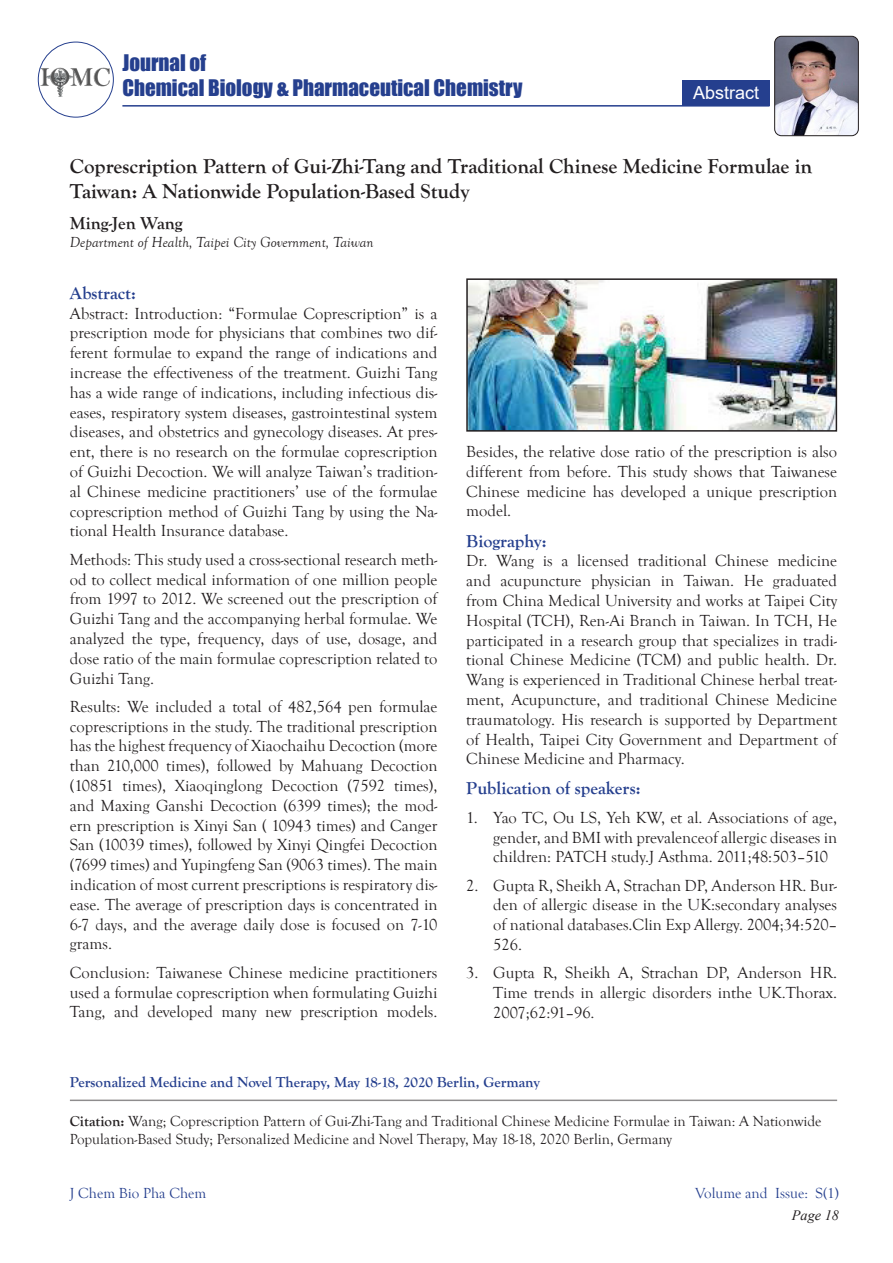
<style>
.page{position:relative;width:893px;height:1263px;background:#fff}
.page>*{position:absolute;margin:0;border:0;box-sizing:border-box;transform-origin:0 0}
.t1{font:700 21px/25.2px "Goudy Old Style T";color:#231f20}
.t2{font:21px/25.2px "Impact";color:#253f8e}
.t3{font:700 18px "Goudy Old Style T";color:#253f8e}
.t4{font:700 18px "Goudy Old Style T";color:#231f20}
.t5{font:18px "Arial";color:#fff}
.t6{font:16.5px/19.8px "Goudy Old Style T";color:#231f20;text-align:justify}
.t7{font:15px/18px "Goudy Old Style T";color:#231f20}
.t8{font:700 15px "Goudy Old Style T";color:#253f8e}
.t9{font:italic 15px "Goudy Old Style T";color:#231f20}
.t10{font:15px "Goudy Old Style T";color:#253f8e}
.t11{font:italic 14.25px "Times New Roman";color:#231f20}
.s1{font-weight:700}
</style>
<div class="page">
<img style="left:38px;top:65px;width:74px;height:32px">
<div style="left:38px;top:42px;width:76px;height:76px;border:1px solid #253f8e;border-radius:50%"></div>
<div style="left:682px;top:80px;width:88px;height:25px;background:#253f8e"></div>
<hr style="left:122px;top:105px;width:647px;height:2px;background:#253f8e">
<img style="left:775px;top:36px;width:83px;height:100px">
<div style="left:774px;top:36px;width:85px;height:100px;border:1px solid #231f20;border-radius:7px"></div>
<hr style="left:70px;top:1099px;width:767px;height:2px;background:#231f20">
<img style="left:469px;top:281px;width:365px;height:148px">
<div style="left:466px;top:278px;width:371px;height:154px;border:2px solid #231f20"></div>
<p class="t2" style="left:122px;top:49px;width:402px">Journal of<br>Chemical Biology &amp; Pharmaceutical Chemistry</p>
<p class="t5" style="left:693px;top:80px;width:68px">Abstract</p>
<p class="t1" style="left:70px;top:154px;width:744px">Coprescription Pattern of Gui-Zhi-Tang and Traditional Chinese Medicine Formulae in<br>Taiwan: A Nationwide Population-Based Study</p>
<p class="t4" style="left:70px;top:213px;width:114px">Ming-Jen Wang</p>
<p class="t9" style="left:70px;top:233px;width:305px">Department of Health, Taipei City Government, Taiwan</p>
<p class="t3" style="left:70px;top:283px;width:68px">Abstract:</p>
<p class="t6" style="left:70px;top:304px;width:369px">Abstract: Introduction: “Formulae Coprescription” is a prescription mode for physicians that combines two dif&shy;ferent formulae to expand the range of indications and increase the effectiveness of the treatment. Guizhi Tang has a wide range of indications, including infectious dis&shy;eases, respiratory system diseases, gastrointestinal system diseases, and obstetrics and gynecology diseases. At pres&shy;ent, there is no research on the formulae coprescription of Guizhi Decoction. We will analyze Taiwan’s tradition&shy;al Chinese medicine practitioners’ use of the formulae coprescription method of Guizhi Tang by using the Na&shy;tional Health Insurance database.</p>
<p class="t6" style="left:70px;top:550px;width:369px">Methods: This study used a cross-sectional research meth&shy;od to collect medical information of one million people from 1997 to 2012. We screened out the prescription of Guizhi Tang and the accompanying herbal formulae. We analyzed the type, frequency, days of use, dosage, and dose ratio of the main formulae coprescription related to Guizhi Tang.</p>
<p class="t6" style="left:70px;top:697px;width:369px">Results: We included a total of 482,564 pen formulae coprescriptions in the study. The traditional prescription has the highest frequency of Xiaochaihu Decoction (more than 210,000 times), followed by Mahuang Decoction (10851 times), Xiaoqinglong Decoction (7592 times), and Maxing Ganshi Decoction (6399 times); the mod&shy;ern prescription is Xinyi San ( 10943 times) and Canger San (10039 times), followed by Xinyi Qingfei Decoction (7699 times) and Yupingfeng San (9063 times). The main indication of most current prescriptions is respiratory dis&shy;ease. The average of prescription days is concentrated in 6-7 days, and the average daily dose is focused on 7-10 grams.</p>
<p class="t6" style="left:70px;top:963px;width:369px">Conclusion: Taiwanese Chinese medicine practitioners used a formulae coprescription when formulating Guizhi Tang, and developed many new prescription models.</p>
<p class="t6" style="left:466px;top:442px;width:372px">Besides, the relative dose ratio of the prescription is also different from before. This study shows that Taiwanese Chinese medicine has developed a unique prescription model.</p>
<p class="t3" style="left:466px;top:530px;width:82px">Biography:</p>
<p class="t6" style="left:466px;top:551px;width:372px">Dr. Wang is a licensed traditional Chinese medicine and acupuncture physician in Taiwan. He graduated from China Medical University and works at Taipei City Hospital (TCH), Ren-Ai Branch in Taiwan. In TCH, He participated in a research group that specializes in tradi&shy;tional Chinese Medicine (TCM) and public health. Dr.<br>Wang is experienced in Traditional Chinese herbal treat&shy;ment, Acupuncture, and traditional Chinese Medicine traumatology. His research is supported by Department of Health, Taipei City Government and Department of Chinese Medicine and Pharmacy.</p>
<p class="t3" style="left:466px;top:778px;width:176px">Publication of speakers:</p>
<p class="t6" style="left:493px;top:808px;width:345px;text-indent:-27px">1. Yao TC, Ou LS, Yeh KW, et al. Associations of age, gender, and BMI with prevalenceof allergic diseases in children: PATCH study.J Asthma. 2011;48:503–510</p>
<p class="t6" style="left:493px;top:876px;width:345px;text-indent:-27px">2. Gupta R, Sheikh A, Strachan DP, Anderson HR. Bur&shy;den of allergic disease in the UK:secondary analyses of national databases.Clin Exp Allergy. 2004;34:520– 526.</p>
<p class="t6" style="left:493px;top:963px;width:345px;text-indent:-27px">3. Gupta R, Sheikh A, Strachan DP, Anderson HR.<br>Time trends in allergic disorders inthe UK.Thorax.<br>2007;62:91–96.</p>
<p class="t8" style="left:70px;top:1074px;width:471px">Personalized Medicine and Novel Therapy, May 18-18, 2020 Berlin, Germany</p>
<p class="t7" style="left:70px;top:1112px;width:753px"><span class="s1">Citation:</span> Wang; Coprescription Pattern of Gui-Zhi-Tang and Traditional Chinese Medicine Formulae in Taiwan: A Nationwide<br>Population-Based Study; Personalized Medicine and Novel Therapy, May 18-18, 2020 Berlin, Germany</p>
<p class="t10" style="left:70px;top:1185px;width:138px">J Chem Bio Pha Chem</p>
<p class="t10" style="left:695px;top:1185px;width:145px">Volume and Issue: S(1)</p>
<p class="t11" style="left:792px;top:1206px;width:49px">Page 18</p>
</div>
